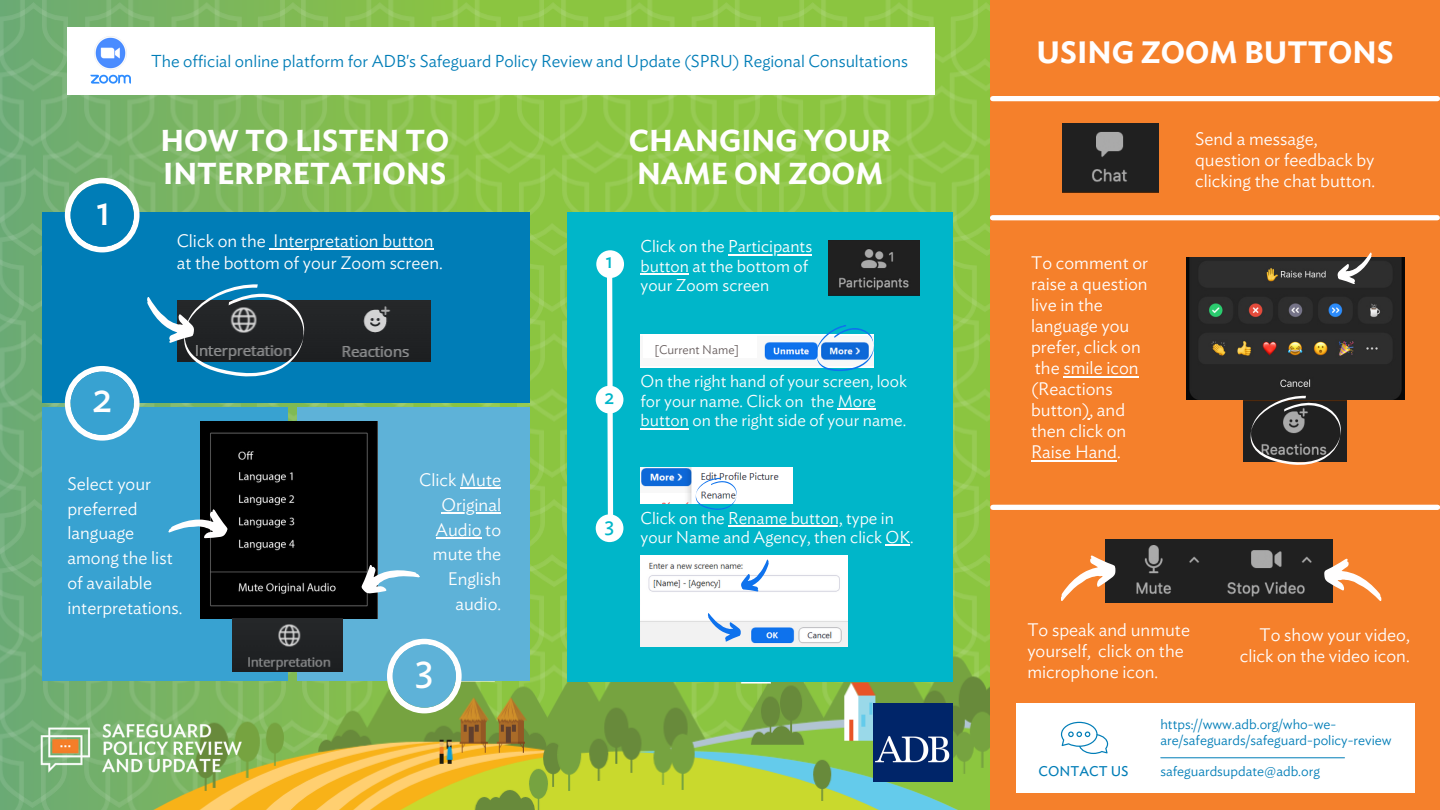
<style>
.page{position:relative;width:1440px;height:810px;background:#fff}
.page>*{position:absolute;margin:0;border:0;box-sizing:border-box;transform-origin:0 0}
.t1{font:42px "Ideal Sans";color:#fffefe}
.t2{font:40px "Ideal Sans";color:#fffefe}
.t3{font:600 30.6px "Ideal Sans";color:#fffefe}
.t4{font:600 30px/33px "Ideal Sans";color:#fffefe}
.t5{font:21px "Ideal Sans";color:#00b6c9}
.t6{font:300 18px/21px "Ideal Sans";color:#fffefe}
.t7{font:300 17.1px "Ideal Sans";color:#007db7}
.t8{font:300 17px/19.5px "Ideal Sans";color:#fffefe}
.t9{font:300 14px/15.8px "Ideal Sans";color:#007db7}
.t10{font:14px "Ideal Sans";color:#007db7}
.t11{font:300 12.5px "Ideal Sans";color:#665c5c}
</style>
<div class="page">
<img style="left:0;top:0;width:990px;height:810px">
<div style="left:42px;top:212px;width:487px;height:191px;background:#007db7"></div>
<svg style="left:65px;top:178px;width:75px;height:74px"></svg>
<div style="left:71px;top:184px;width:63px;height:63px;background:#007db7;border-radius:50%"></div>
<div style="left:42px;top:408px;width:246px;height:273px;background:#38a2d1"></div>
<div style="left:297px;top:408px;width:232px;height:273px;background:#5eb2d8"></div>
<img style="left:201px;top:421px;width:177px;height:198px">
<svg style="left:168px;top:499px;width:64px;height:49px"></svg>
<svg style="left:387px;top:639px;width:75px;height:74px"></svg>
<div style="left:393px;top:645px;width:63px;height:63px;background:#5eb2d8;border-radius:50%"></div>
<svg style="left:354px;top:546px;width:66px;height:59px"></svg>
<div style="left:990px;top:0;width:450px;height:810px;background:#f5802b"></div>
<img style="left:874px;top:703px;width:78px;height:79px">
<img style="left:16px;top:705px;width:247px;height:78px">
<img style="left:1106px;top:539px;width:227px;height:64px">
<img style="left:1063px;top:124px;width:95px;height:69px">
<img style="left:1244px;top:400px;width:103px;height:62px">
<img style="left:1187px;top:258px;width:217px;height:142px">
<svg style="left:1250px;top:396px;width:91px;height:69px;background:#46423f"></svg>
<svg style="left:1061px;top:550px;width:60px;height:52px"></svg>
<div style="left:993px;top:215px;width:444px;height:5px;background:#fffefe"></div>
<div style="left:993px;top:96px;width:444px;height:5px;background:#fffefe"></div>
<div style="left:993px;top:505px;width:445px;height:5px;background:#fffefe"></div>
<img style="left:304px;top:300px;width:126px;height:62px">
<svg style="left:65px;top:284px;width:239px;height:157px"></svg>
<img style="left:232px;top:619px;width:111px;height:52px">
<div style="left:68px;top:27px;width:867px;height:68px;background:#fff"></div>
<img style="left:94px;top:36px;width:33px;height:33px">
<svg style="left:90px;top:75px;width:41px;height:9px"></svg>
<div style="left:567px;top:212px;width:385px;height:470px;background:#00b6c9"></div>
<img style="left:828px;top:241px;width:91px;height:55px">
<img style="left:641px;top:335px;width:170px;height:33px">
<img style="left:641px;top:467px;width:151px;height:36px">
<img style="left:641px;top:555px;width:207px;height:92px">
<svg style="left:604px;top:277px;width:12px;height:238px"></svg>
<div style="left:643px;top:335px;width:114px;height:23px;background:#fff"></div>
<hr style="left:838px;top:408px;width:38px;height:2px;background:#fffefe">
<hr style="left:641px;top:428px;width:48px;height:1px;background:#fffefe">
<hr style="left:728px;top:525px;width:115px;height:2px;background:#fffefe">
<svg style="left:886px;top:545px;width:24px;height:1px"></svg>
<svg style="left:811px;top:325px;width:63px;height:46px"></svg>
<svg style="left:736px;top:559px;width:44px;height:39px;background:#d6e6f9"></svg>
<svg style="left:702px;top:613px;width:42px;height:32px"></svg>
<svg style="left:696px;top:478px;width:41px;height:32px"></svg>
<svg style="left:1333px;top:252px;width:47px;height:37px;background:#6a5b50"></svg>
<div style="left:596px;top:250px;width:28px;height:28px;background:#fff;border-radius:50%"></div>
<div style="left:596px;top:386px;width:27px;height:27px;background:#fff;border-radius:50%"></div>
<div style="left:596px;top:514px;width:27px;height:28px;background:#fff;border-radius:50%"></div>
<svg style="left:1321px;top:555px;width:61px;height:47px"></svg>
<div style="left:1016px;top:703px;width:398px;height:90px;background:#fff"></div>
<svg style="left:1061px;top:722px;width:47px;height:32px"></svg>
<hr style="left:273px;top:249px;width:161px;height:1px;background:#fffefe">
<hr style="left:460px;top:488px;width:41px;height:1px;background:#fffefe">
<hr style="left:441px;top:512px;width:60px;height:2px;background:#fffefe">
<hr style="left:436px;top:537px;width:46px;height:2px;background:#fffefe">
<hr style="left:1063px;top:376px;width:76px;height:1px;background:#fffefe">
<hr style="left:1031px;top:460px;width:86px;height:1px;background:#fffefe">
<hr style="left:728px;top:254px;width:84px;height:1px;background:#fffefe">
<hr style="left:641px;top:273px;width:48px;height:2px;background:#fffefe">
<hr style="left:1161px;top:757px;width:184px;height:1px;background:#007db7">
<p class="t7" style="left:151px;top:54px;width:758px">The official online platform for ADB's Safeguard Policy Review and Update (SPRU) Regional Consultations</p>
<p class="t1" style="left:96px;top:191px;width:17px">1</p>
<p class="t1" style="left:92px;top:378px;width:22px">2</p>
<p class="t4" style="left:160px;top:125px;width:290px">HOW TO LISTEN TO<br>INTERPRETATIONS</p>
<p class="t6" style="left:177px;top:231px;width:258px">Click on the Interpretation button</p>
<p class="t6" style="left:177px;top:253px;width:268px">at the bottom of your Zoom screen.</p>
<p class="t6" style="left:67px;top:472px;width:116px;line-height:24.8px">Select your preferred language among the list of available interpretations.</p>
<p class="t6" style="left:419px;top:468px;width:83px;line-height:24.8px;text-align:right">Click Mute<br>Original<br>Audio to mute the<br>English audio.</p>
<p class="t2" style="left:415px;top:650px;width:21px">3</p>
<p class="t4" style="left:629px;top:125px;width:264px">CHANGING YOUR<br>NAME ON ZOOM</p>
<p class="t5" style="left:606px;top:252px;width:9px">1</p>
<p class="t5" style="left:604px;top:387px;width:12px">2</p>
<p class="t8" style="left:641px;top:237px;width:173px">Click on the Participants button at the bottom of your Zoom screen</p>
<p class="t11" style="left:654px;top:344px;width:86px">[Current Name]</p>
<p class="t8" style="left:641px;top:373px;width:268px">On the right hand of your screen, look for your name. Click on the More button on the right side of your name.</p>
<p class="t5" style="left:604px;top:515px;width:12px">3</p>
<p class="t8" style="left:641px;top:509px;width:275px">Click on the Rename button, type in your Name and Agency, then click OK.</p>
<p class="t3" style="left:1037px;top:38px;width:359px">USING ZOOM BUTTONS</p>
<p class="t6" style="left:1031px;top:254px;width:119px">To comment or raise a question live in the language you prefer, click on the smile icon (Reactions button), and then click on<br>Raise Hand.</p>
<p class="t6" style="left:1195px;top:129px;width:182px">Send a message, question or feedback by clicking the chat button.</p>
<p class="t6" style="left:1027px;top:620px;width:164px">To speak and unmute yourself, click on the microphone icon.</p>
<p class="t6" style="left:1240px;top:625px;width:172px;text-align:right">To show your video, click on the video icon.</p>
<p class="t9" style="left:1160px;top:717px;width:233px">https://www.adb.org/who-we&shy;are/safeguards/safeguard-policy-review</p>
<p class="t10" style="left:1039px;top:765px;width:92px">CONTACT US</p>
<p class="t9" style="left:1160px;top:764px;width:161px">safeguardsupdate@adb.org</p>
</div>
